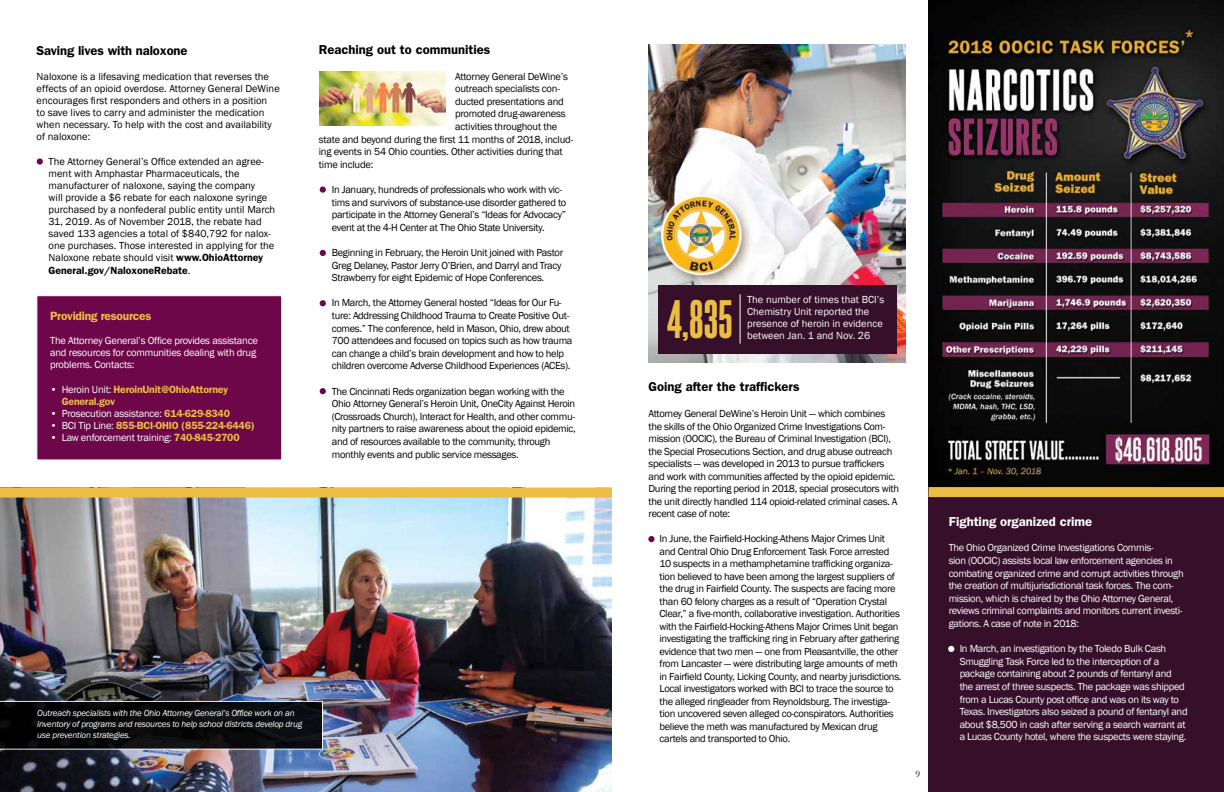
<style>
.page{position:relative;width:1224px;height:792px;background:#fff}
.page>*{position:absolute;margin:0;border:0;box-sizing:border-box;transform-origin:0 0}
.t1{font:46px "Steelfish Eb";color:#ecbd44}
.t2{font:600 13px "ITC Franklin Gothic Std";color:#000}
.t3{font:600 13px "ITC Franklin Gothic Std";color:#fff}
.t4{font:600 12px "ITC Franklin Gothic Std";letter-spacing:-.02em;color:#ecbd44}
.t5{font:10.5px/12.5px "Franklin Gothic";letter-spacing:-.03em;color:#000}
.t6{font:10.5px/12.6px "Franklin Gothic";letter-spacing:-.03em;color:#fff}
.t7{font:10.5px/12.1px "Franklin Gothic";color:#000}
.t8{font:10.5px/12px "Franklin Gothic";color:#fff}
.t9{font:600 10.5px/12.1px "ITC Franklin Gothic Std";letter-spacing:-.02em;color:#ecbd44}
.t10{font:600 10.5px "ITC Franklin Gothic Std";color:#000}
.t11{font:10px "Garamond";color:#000}
.t12{font:10px "Garamond";color:#fff}
.t13{font:italic 9px/11px "Franklin Gothic";letter-spacing:-.02em;color:#fff}
.s1{font-family:"ITC Franklin Gothic Std";font-weight:600}
.s2{font-family:"Franklin Gothic";font-weight:400}
.s3{font-family:"Franklin Gothic";font-weight:400;color:#fff}
.s4{font-family:"ITC Franklin Gothic Std";font-weight:600;color:#ecbd44}
</style>
<div class="page">
<img style="left:0;top:498px;width:612px;height:294px">
<img style="left:929px;top:0;width:295px;height:487px">
<div style="left:929px;top:491px;width:295px;height:301px;background:#360f2b"></div>
<svg style="left:0;top:701px;width:323px;height:49px;background:#131315"></svg>
<div style="left:0;top:488px;width:612px;height:10px;background:#ecbd44"></div>
<div style="left:929px;top:487px;width:295px;height:10px;background:#ecbd44"></div>
<div style="left:36px;top:295px;width:246px;height:165px;background:#6d0749;border:1px solid #fff"></div>
<img style="left:320px;top:71px;width:125px;height:55px">
<img style="left:649px;top:45px;width:257px;height:318px">
<div style="left:658px;top:285px;width:238px;height:69px;background:#360f2b"></div>
<hr style="left:740px;top:294px;width:1px;height:50px;background:#fff">
<div style="left:37px;top:158px;width:6px;height:7px;background:#6d0749;border-radius:50%"></div>
<div style="left:320px;top:186px;width:6px;height:7px;background:#6d0749;border-radius:50%"></div>
<svg style="left:320px;top:250px;width:6px;height:6px"></svg>
<svg style="left:320px;top:300px;width:6px;height:6px"></svg>
<svg style="left:320px;top:388px;width:6px;height:6px"></svg>
<div style="left:648px;top:536px;width:7px;height:6px;background:#6d0749;border-radius:50%"></div>
<svg style="left:948px;top:646px;width:6px;height:6px"></svg>
<p class="t2" style="left:37px;top:43px;width:152px">Saving lives with naloxone</p>
<p class="t7" style="left:37px;top:71px;width:245px">Naloxone is a lifesaving medication that reverses the effects of an opioid overdose. Attorney General DeWine encourages first responders and others in a position<br>to save lives to carry and administer the medication when necessary. To help with the cost and availability of naloxone:</p>
<p class="t7" style="left:49px;top:155px;width:228px">The Attorney General’s Office extended an agree&shy;ment with Amphastar Pharmaceuticals, the manufacturer of naloxone, saying the company<br>will provide a $6 rebate for each naloxone syringe purchased by a nonfederal public entity until March 31, 2019. As of November 2018, the rebate had saved 133 agencies a total of $840,792 for nalox&shy;one purchases. Those interested in applying for the Naloxone rebate should visit <span class="s1">www.OhioAttorney</span></p>
<p class="t10" style="left:49px;top:264px;width:143px">General.gov/NaloxoneRebate<span class="s2">.</span></p>
<p class="t4" style="left:50px;top:309px;width:103px">Providing resources</p>
<p class="t6" style="left:50px;top:335px;width:209px;line-height:12.1px">The Attorney General’s Office provides assistance and resources for communities dealing with drug problems. Contacts:</p>
<p class="t9" style="left:62px;top:383px;width:168px;text-indent:-12px"><span class="s3">• Heroin Unit:</span> HeroinUnit@OhioAttorney<br>General.gov</p>
<p class="t6" style="left:50px;top:407px;width:181px">• Prosecution assistance: <span class="s4">614-629-8340</span></p>
<p class="t9" style="left:50px;top:419px;width:206px"><span class="s3">• BCI Tip Line:</span> 855-BCI-OHIO (855-224-6446)</p>
<p class="t6" style="left:50px;top:431px;width:191px">• Law enforcement training: <span class="s4">740-845-2700</span></p>
<p class="t2" style="left:319px;top:42px;width:173px">Reaching out to communities</p>
<p class="t5" style="left:455px;top:70px;width:114px">Attorney General DeWine’s</p>
<p class="t5" style="left:455px;top:83px;width:106px">outreach specialists con-</p>
<p class="t5" style="left:455px;top:95px;width:110px">ducted presentations and</p>
<p class="t5" style="left:455px;top:108px;width:112px">promoted drug-awareness</p>
<p class="t5" style="left:455px;top:120px;width:104px">activities throughout the</p>
<p class="t5" style="left:319px;top:133px;width:256px">state and beyond during the first 11 months of 2018, includ-</p>
<p class="t5" style="left:319px;top:146px;width:245px">ing events in 54 Ohio counties. Other activities during that</p>
<p class="t5" style="left:319px;top:158px;width:56px">time include:</p>
<p class="t5" style="left:332px;top:183px;width:236px">In January, hundreds of professionals who work with vic&shy;tims and survivors of substance-use disorder gathered to participate in the Attorney General’s “Ideas for Advocacy” event at the 4-H Center at The Ohio State University.</p>
<p class="t5" style="left:332px;top:246px;width:233px">Beginning in February, the Heroin Unit joined with Pastor<br>Greg Delaney, Pastor Jerry O’Brien, and Darryl and Tracy<br>Strawberry for eight Epidemic of Hope Conferences.</p>
<p class="t5" style="left:332px;top:297px;width:242px">In March, the Attorney General hosted “Ideas for Our Fu&shy;ture: Addressing Childhood Trauma to Create Positive Out&shy;comes.” The conference, held in Mason, Ohio, drew about 700 attendees and focused on topics such as how trauma can change a child’s brain development and how to help children overcome Adverse Childhood Experiences (ACEs).</p>
<p class="t5" style="left:332px;top:385px;width:246px">The Cincinnati Reds organization began working with the Ohio Attorney General’s Heroin Unit, OneCity Against Heroin (Crossroads Church), Interact for Health, and other commu&shy;nity partners to raise awareness about the opioid epidemic, and of resources available to the community, through monthly events and public service messages.</p>
<p class="t13" style="left:37px;top:708px;width:267px">Outreach specialists with the Ohio Attorney General’s Office work on an inventory of programs and resources to help school districts develop drug use prevention strategies.</p>
<p class="t12" style="left:304px;top:768px;width:6px">8</p>
<h1 class="t1" style="left:667px;top:291px;width:67px">4,835</h1>
<p class="t8" style="left:747px;top:294px;width:139px">The number of times that BCI’s<br>Chemistry Unit reported the presence of heroin in evidence between Jan. 1 and Nov. 26</p>
<p class="t2" style="left:649px;top:378px;width:152px">Going after the traffickers</p>
<p class="t5" style="left:649px;top:408px;width:252px">Attorney General DeWine’s Heroin Unit — which combines the skills of the Ohio Organized Crime Investigations Com&shy;mission (OOCIC), the Bureau of Criminal Investigation (BCI), the Special Prosecutions Section, and drug abuse outreach specialists — was developed in 2013 to pursue traffickers and work with communities affected by the opioid epidemic.<br>During the reporting period in 2018, special prosecutors with the unit directly handled 114 opioid-related criminal cases. A recent case of note:</p>
<p class="t5" style="left:660px;top:533px;width:244px">In June, the Fairfield-Hocking-Athens Major Crimes Unit and Central Ohio Drug Enforcement Task Force arrested 10 suspects in a methamphetamine trafficking organiza&shy;tion believed to have been among the largest suppliers of the drug in Fairfield County. The suspects are facing more than 60 felony charges as a result of “Operation Crystal Clear,” a five-month, collaborative investigation. Authorities with the Fairfield-Hocking-Athens Major Crimes Unit began investigating the trafficking ring in February after gathering evidence that two men — one from Pleasantville, the other from Lancaster — were distributing large amounts of meth in Fairfield County, Licking County, and nearby jurisdictions.<br>Local investigators worked with BCI to trace the source to the alleged ringleader from Reynoldsburg. The investiga&shy;tion uncovered seven alleged co-conspirators. Authorities believe the meth was manufactured by Mexican drug cartels and transported to Ohio.</p>
<p class="t11" style="left:915px;top:768px;width:6px">9</p>
<p class="t3" style="left:949px;top:514px;width:145px">Fighting organized crime</p>
<p class="t6" style="left:949px;top:542px;width:237px">The Ohio Organized Crime Investigations Commis-<br>sion (OOCIC) assists local law enforcement agencies in combating organized crime and corrupt activities through the creation of multijurisdictional task forces. The com&shy;mission, which is chaired by the Ohio Attorney General, reviews criminal complaints and monitors current investi&shy;gations. A case of note in 2018:</p>
<p class="t6" style="left:960px;top:643px;width:229px">In March, an investigation by the Toledo Bulk Cash Smuggling Task Force led to the interception of a package containing about 2 pounds of fentanyl and the arrest of three suspects. The package was shipped from a Lucas County post office and was on its way to Texas. Investigators also seized a pound of fentanyl and about $8,500 in cash after serving a search warrant at a Lucas County hotel, where the suspects were staying.</p>
</div>
